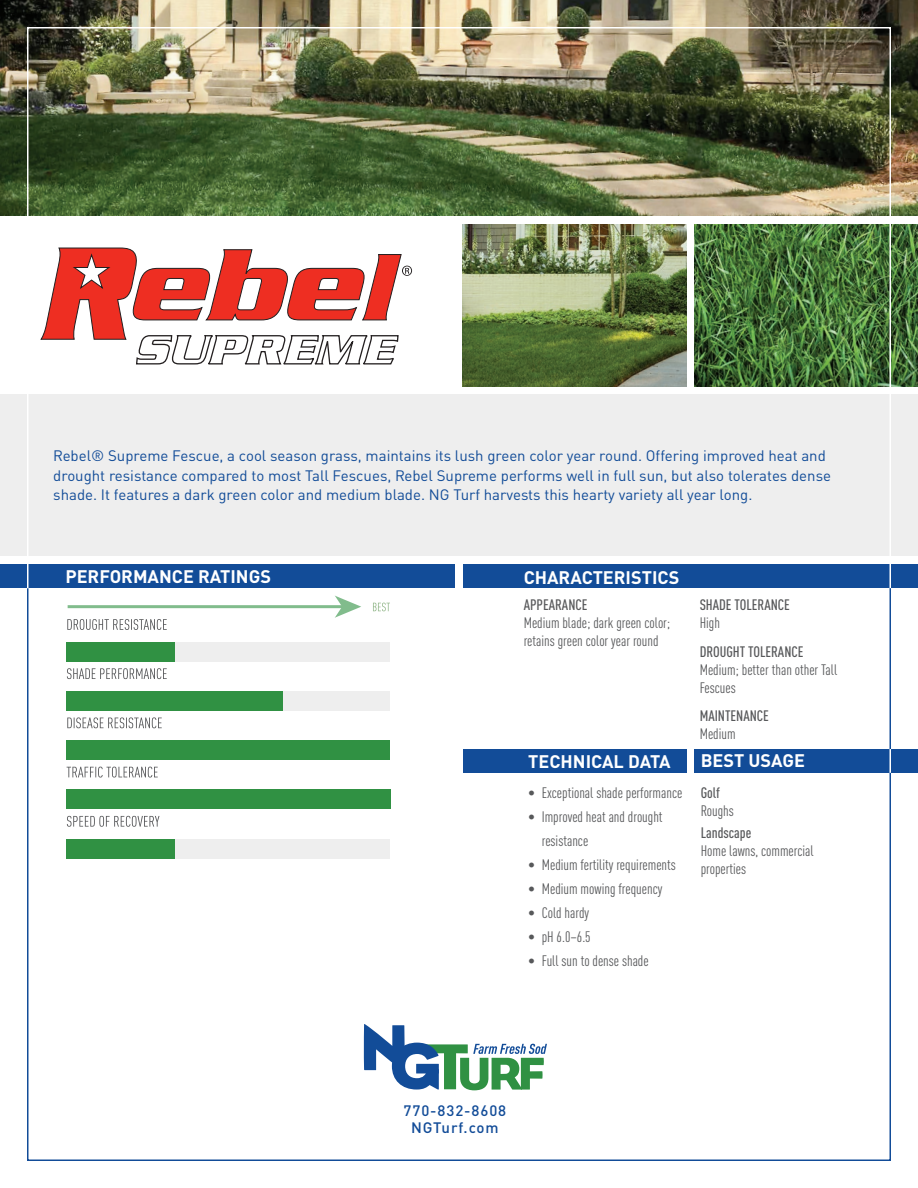
<style>
.page{position:relative;width:918px;height:1188px;background:#fff}
.page>*{position:absolute;margin:0;border:0;box-sizing:border-box;transform-origin:0 0}
.subhead{font:700 18px "DINOT";color:#fff}
.t1{font:condensed 15px/18px "DINOT";color:#57585a}
.t2{font:15px/19.5px "DINOT";color:#124c98}
.characteristic{font:500 condensed 15px "DINOT";color:#57585a}
.t3{font:500 15px "DINOT";letter-spacing:.06em;color:#124c98}
.s1{font-weight:500}
</style>
<div class="page">
<img style="left:0;top:0;width:918px;height:216px">
<img style="left:695px;top:224px;width:223px;height:162px">
<div style="left:0;top:394px;width:918px;height:162px;background:#eee"></div>
<div style="left:695px;top:749px;width:223px;height:24px;background:#124c98"></div>
<div style="left:463px;top:564px;width:455px;height:24px;background:#124c98"></div>
<div style="left:0;top:564px;width:455px;height:24px;background:#124c98"></div>
<img style="left:463px;top:224px;width:223px;height:162px">
<svg style="left:27px;top:587px;width:864px;height:574px"></svg>
<hr style="left:890px;top:588px;width:1px;height:161px;background:#124c98">
<div style="left:463px;top:749px;width:223px;height:24px;background:#124c98"></div>
<svg style="left:40px;top:247px;width:372px;height:118px"></svg>
<svg style="left:67px;top:619px;width:100px;height:11px"></svg>
<svg style="left:67px;top:668px;width:100px;height:11px"></svg>
<svg style="left:67px;top:717px;width:95px;height:11px"></svg>
<svg style="left:67px;top:767px;width:91px;height:11px"></svg>
<svg style="left:67px;top:816px;width:93px;height:11px"></svg>
<div style="left:66px;top:642px;width:324px;height:20px;background:#eee"></div>
<div style="left:66px;top:691px;width:324px;height:20px;background:#eee"></div>
<div style="left:66px;top:839px;width:324px;height:20px;background:#eee"></div>
<div style="left:66px;top:642px;width:108px;height:20px;background:#309143"></div>
<div style="left:66px;top:691px;width:217px;height:20px;background:#309143"></div>
<div style="left:66px;top:741px;width:324px;height:19px;background:#309143"></div>
<div style="left:66px;top:790px;width:325px;height:19px;background:#309143"></div>
<div style="left:66px;top:839px;width:108px;height:20px;background:#309143"></div>
<svg style="left:373px;top:603px;width:17px;height:8px"></svg>
<svg style="left:335px;top:595px;width:26px;height:23px"></svg>
<hr style="left:68px;top:605px;width:276px;height:3px;background:#309143">
<p class="t2" style="left:53px;top:446px;width:779px">Rebel® Supreme Fescue, a cool season grass, maintains its lush green color year round. Offering improved heat and drought resistance compared to most Tall Fescues, Rebel Supreme performs well in full sun, but also tolerates dense shade. It features a dark green color and medium blade. NG Turf harvests this hearty variety all year long.</p>
<p class="subhead" style="left:65px;top:564px;width:207px">PERFORMANCE RATINGS</p>
<p class="subhead" style="left:524px;top:566px;width:157px">CHARACTERISTICS</p>
<p class="characteristic" style="left:524px;top:596px;width:65px">APPEARANCE</p>
<p class="t1" style="left:524px;top:614px;width:148px">Medium blade; dark green color; retains green color year round</p>
<p class="subhead" style="left:528px;top:749px;width:144px">TECHNICAL DATA</p>
<p class="t1" style="left:528px;top:784px;width:156px">• Exceptional shade performance</p>
<p class="t1" style="left:542px;top:805px;width:122px;line-height:24px;text-indent:-14px">• Improved heat and drought resistance</p>
<p class="t1" style="left:528px;top:856px;width:149px">• Medium fertility requirements</p>
<p class="t1" style="left:528px;top:880px;width:136px">• Medium mowing frequency</p>
<p class="t1" style="left:528px;top:904px;width:62px">• Cold hardy</p>
<p class="t1" style="left:528px;top:928px;width:64px">• pH 6.0–6.5</p>
<p class="t1" style="left:528px;top:952px;width:122px">• Full sun to dense shade</p>
<p class="characteristic" style="left:700px;top:596px;width:92px">SHADE TOLERANCE</p>
<p class="t1" style="left:700px;top:614px;width:22px">High</p>
<p class="characteristic" style="left:700px;top:643px;width:105px">DROUGHT TOLERANCE</p>
<p class="t1" style="left:700px;top:661px;width:139px">Medium; better than other Tall<br>Fescues</p>
<p class="characteristic" style="left:700px;top:707px;width:71px">MAINTENANCE</p>
<p class="t1" style="left:700px;top:725px;width:37px">Medium</p>
<p class="subhead" style="left:701px;top:749px;width:106px">BEST USAGE</p>
<p class="t1" style="left:701px;top:783px;width:35px"><span class="s1">Golf<br></span>Roughs</p>
<p class="t1" style="left:701px;top:824px;width:115px"><span class="s1">Landscape<br></span>Home lawns, commercial properties</p>
<p class="t3" style="left:404px;top:1101px;width:104px">770-832-8608</p>
<p class="t3" style="left:411px;top:1118px;width:89px">NGTurf.com</p>
</div>
